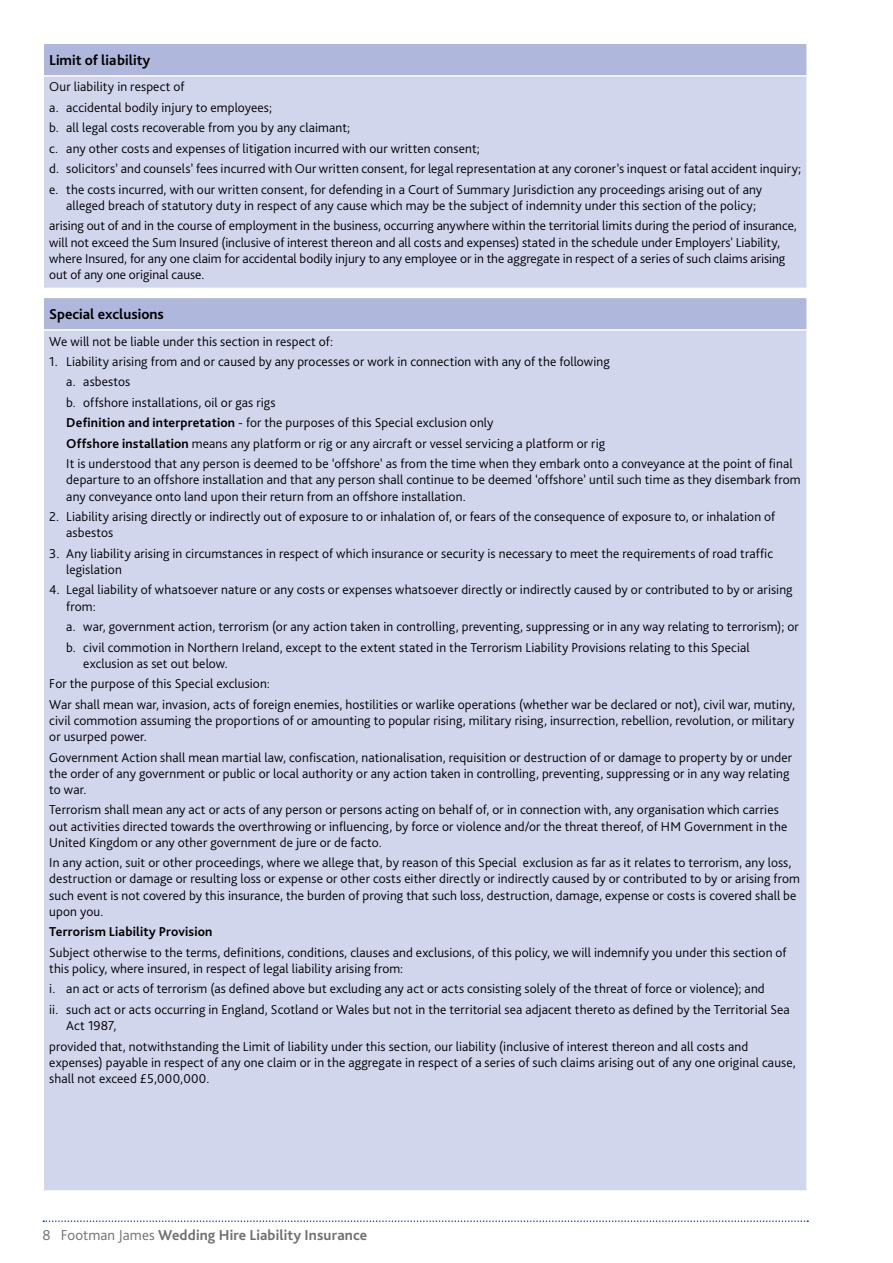
<style>
.page{position:relative;width:893px;height:1263px;background:#fff}
.page>*{position:absolute;margin:0;border:0;box-sizing:border-box;transform-origin:0 0}
.t1{font:700 15px "Bliss Pro";letter-spacing:.01em;color:#706f6f}
.t2{font:700 15px "Bliss Pro";color:#000}
.t3{font:300 13.5px/16.2px "Bliss Pro";letter-spacing:.005em;color:#000}
.t4{font:700 13.5px "Bliss Pro";letter-spacing:.01em;color:#000}
.s1{font-weight:700}
.s2{font-weight:300}
</style>
<div class="page">
<svg style="left:43px;top:1220px;width:765px;height:2px"></svg>
<div style="left:43px;top:43px;width:764px;height:33px;background:#b0b7dd"></div>
<div style="left:43px;top:76px;width:764px;height:212px;background:#d2d6ed"></div>
<hr style="left:43px;top:43px;width:765px;height:1px;background:#fff">
<hr style="left:43px;top:44px;width:1px;height:31px;background:#fff">
<hr style="left:806px;top:44px;width:2px;height:31px;background:#fff">
<hr style="left:43px;top:75px;width:765px;height:2px;background:#fff">
<hr style="left:43px;top:77px;width:1px;height:211px;background:#fff">
<hr style="left:806px;top:77px;width:2px;height:211px;background:#fff">
<div style="left:43px;top:297px;width:764px;height:33px;background:#b0b7dd"></div>
<div style="left:43px;top:330px;width:764px;height:861px;background:#d2d6ed"></div>
<hr style="left:43px;top:297px;width:765px;height:1px;background:#fff">
<hr style="left:43px;top:298px;width:1px;height:31px;background:#fff">
<hr style="left:806px;top:298px;width:2px;height:31px;background:#fff">
<hr style="left:43px;top:329px;width:765px;height:2px;background:#fff">
<hr style="left:43px;top:331px;width:1px;height:859px;background:#fff">
<hr style="left:806px;top:331px;width:2px;height:859px;background:#fff">
<hr style="left:43px;top:1190px;width:765px;height:2px;background:#fff">
<p class="t2" style="left:49px;top:51px;width:102px">Limit of liability</p>
<p class="t3" style="left:49px;top:79px;width:137px">Our liability in respect of</p>
<p class="t3" style="left:49px;top:99px;width:224px">a. accidental bodily injury to employees;</p>
<p class="t3" style="left:49px;top:119px;width:302px">b. all legal costs recoverable from you by any claimant;</p>
<p class="t3" style="left:49px;top:140px;width:432px">c. any other costs and expenses of litigation incurred with our written consent;</p>
<p class="t3" style="left:49px;top:160px;width:753px">d. solicitors’ and counsels’ fees incurred with Our written consent, for legal representation at any coroner’s inquest or fatal accident inquiry;</p>
<p class="t3" style="left:66px;top:181px;width:697px;text-indent:-17px">e. the costs incurred, with our written consent, for defending in a Court of Summary Jurisdiction any proceedings arising out of any alleged breach of statutory duty in respect of any cause which may be the subject of indemnity under this section of the policy;</p>
<p class="t3" style="left:49px;top:217px;width:749px">arising out of and in the course of employment in the business, occurring anywhere within the territorial limits during the period of insurance, will not exceed the Sum Insured (inclusive of interest thereon and all costs and expenses) stated in the schedule under Employers' Liability, where Insured, for any one claim for accidental bodily injury to any employee or in the aggregate in respect of a series of such claims arising out of any one original cause.</p>
<p class="t2" style="left:49px;top:305px;width:116px">Special exclusions</p>
<p class="t3" style="left:49px;top:333px;width:285px">We will not be liable under this section in respect of:</p>
<p class="t3" style="left:49px;top:353px;width:562px">1. Liability arising from and or caused by any processes or work in connection with any of the following</p>
<p class="t3" style="left:66px;top:373px;width:65px">a. asbestos</p>
<p class="t3" style="left:66px;top:394px;width:211px">b. offshore installations, oil or gas rigs</p>
<p class="t3" style="left:66px;top:414px;width:429px"><span class="s1">Definition and interpretation</span> - for the purposes of this Special exclusion only</p>
<p class="t3" style="left:66px;top:435px;width:540px"><span class="s1">Offshore installation</span> means any platform or rig or any aircraft or vessel servicing a platform or rig</p>
<p class="t3" style="left:66px;top:455px;width:736px">It is understood that any person is deemed to be ‘offshore’ as from the time when they embark onto a conveyance at the point of final departure to an offshore installation and that any person shall continue to be deemed ‘offshore’ until such time as they disembark from any conveyance onto land upon their return from an offshore installation.</p>
<p class="t3" style="left:66px;top:508px;width:710px;text-indent:-17px">2. Liability arising directly or indirectly out of exposure to or inhalation of, or fears of the consequence of exposure to, or inhalation of asbestos</p>
<p class="t3" style="left:66px;top:545px;width:708px;text-indent:-17px">3. Any liability arising in circumstances in respect of which insurance or security is necessary to meet the requirements of road traffic legislation</p>
<p class="t3" style="left:66px;top:581px;width:728px;text-indent:-17px">4. Legal liability of whatsoever nature or any costs or expenses whatsoever directly or indirectly caused by or contributed to by or arising from:</p>
<p class="t3" style="left:66px;top:618px;width:734px">a. war, government action, terrorism (or any action taken in controlling, preventing, suppressing or in any way relating to terrorism); or</p>
<p class="t3" style="left:83px;top:639px;width:668px;text-indent:-17px">b. civil commotion in Northern Ireland, except to the extent stated in the Terrorism Liability Provisions relating to this Special exclusion as set out below.</p>
<p class="t3" style="left:49px;top:675px;width:222px">For the purpose of this Special exclusion:</p>
<p class="t3" style="left:49px;top:696px;width:747px;text-align:justify">War shall mean war, invasion, acts of foreign enemies, hostilities or warlike operations (whether war be declared or not), civil war, mutiny, civil commotion assuming the proportions of or amounting to popular rising, military rising, insurrection, rebellion, revolution, or military or usurped power.</p>
<p class="t3" style="left:49px;top:749px;width:744px">Government Action shall mean martial law, confiscation, nationalisation, requisition or destruction of or damage to property by or under the order of any government or public or local authority or any action taken in controlling, preventing, suppressing or in any way relating to war.</p>
<p class="t3" style="left:49px;top:801px;width:739px">Terrorism shall mean any act or acts of any person or persons acting on behalf of, or in connection with, any organisation which carries out activities directed towards the overthrowing or influencing, by force or violence and/or the threat thereof, of HM Government in the<br>United Kingdom or any other government de jure or de facto.</p>
<p class="t3" style="left:49px;top:854px;width:752px">In any action, suit or other proceedings, where we allege that, by reason of this Special exclusion as far as it relates to terrorism, any loss, destruction or damage or resulting loss or expense or other costs either directly or indirectly caused by or contributed to by or arising from such event is not covered by this insurance, the burden of proving that such loss, destruction, damage, expense or costs is covered shall be upon you.</p>
<p class="t4" style="left:49px;top:923px;width:165px">Terrorism Liability Provision</p>
<p class="t3" style="left:49px;top:944px;width:739px">Subject otherwise to the terms, definitions, conditions, clauses and exclusions, of this policy, we will indemnify you under this section of this policy, where insured, in respect of legal liability arising from:</p>
<p class="t3" style="left:49px;top:980px;width:717px">i. an act or acts of terrorism (as defined above but excluding any act or acts consisting solely of the threat of force or violence); and</p>
<p class="t3" style="left:66px;top:1001px;width:725px;text-indent:-17px">ii. such act or acts occurring in England, Scotland or Wales but not in the territorial sea adjacent thereto as defined by the Territorial Sea<br>Act 1987,</p>
<p class="t3" style="left:49px;top:1037px;width:748px">provided that, notwithstanding the Limit of liability under this section, our liability (inclusive of interest thereon and all costs and expenses) payable in respect of any one claim or in the aggregate in respect of a series of such claims arising out of any one original cause, shall not exceed £5,000,000.</p>
<p class="t1" style="left:43px;top:1225px;width:326px"><span class="s2">8 Footman James</span> Wedding Hire Liability Insurance</p>
</div>
